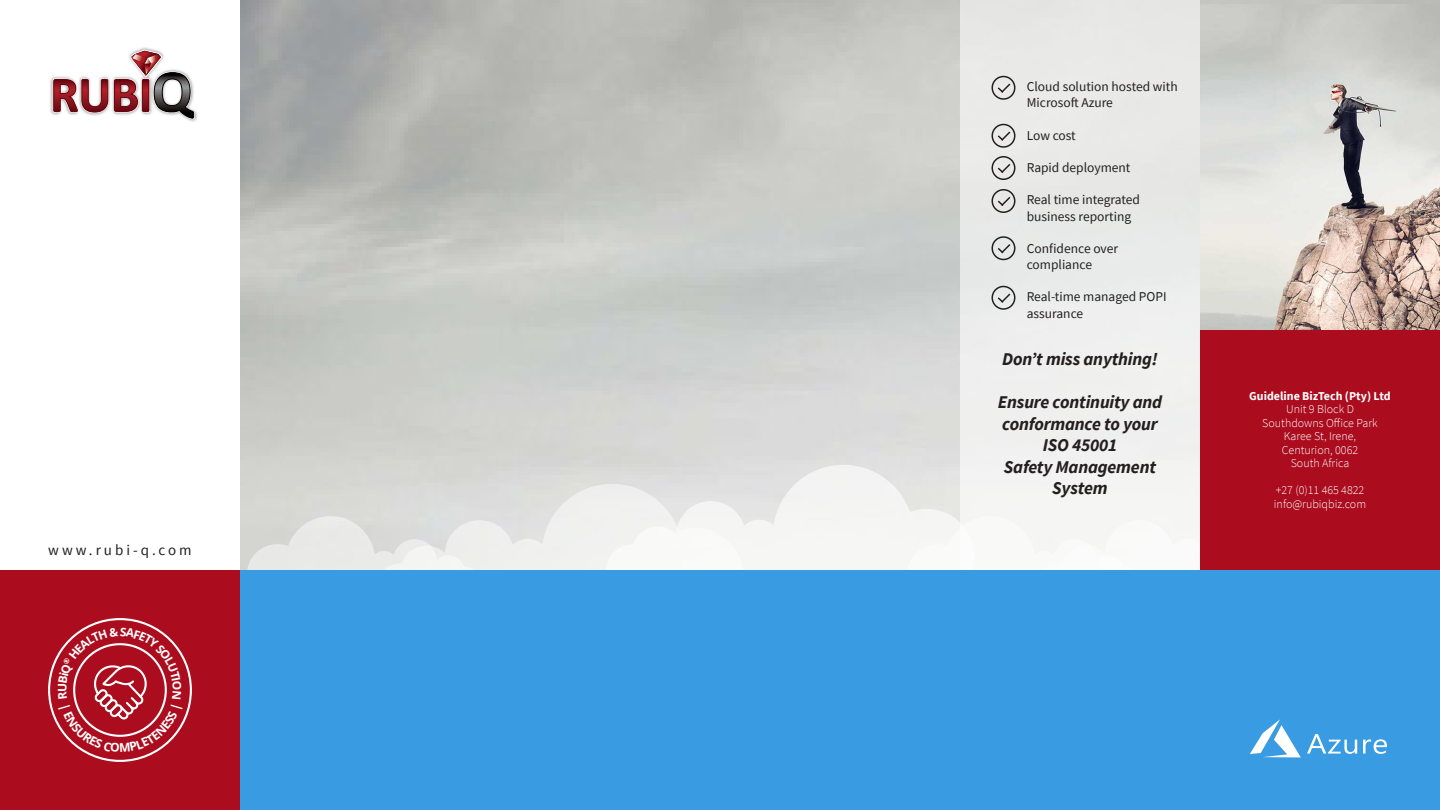
<style>
.page{position:relative;width:1440px;height:810px;background:#fff}
.page>*{position:absolute;margin:0;border:0;box-sizing:border-box;transform-origin:0 0}
.t1{font:italic 700 18px/21.6px "Source Sans Pro";letter-spacing:-.01em;color:#231f20}
.t2{font:15px "Source Sans Pro";letter-spacing:.2em;color:#231f20}
.t3{font:13.5px/16.2px "Source Sans Pro";color:#231f20}
.t4{font:300 12px "Source Sans Pro";color:#fff}
.t5{font:700 12px/13.5px "Source Sans Pro";color:#fff;text-align:center}
.s1{font-weight:300}
</style>
<div class="page">
<div style="left:960px;top:0;width:240px;height:572px;background:#eaebe9"></div>
<svg style="left:606px;top:465px;width:369px;height:105px;fill:#f3f3f3"></svg>
<svg style="left:375px;top:484px;width:368px;height:86px"></svg>
<svg style="left:247px;top:516px;width:234px;height:54px;background:#e4e5e2"></svg>
<div style="left:1034px;top:484px;width:166px;height:86px;background:#f5f5f3"></div>
<div style="left:907px;top:516px;width:234px;height:54px;background:#f9f9f8"></div>
<div style="left:240px;top:570px;width:1200px;height:240px;background:#399be2"></div>
<svg style="left:1250px;top:719px;width:137px;height:38px"></svg>
<div style="left:0;top:570px;width:240px;height:240px;background:#ab0d1f"></div>
<div style="left:49px;top:46px;width:149px;height:77px;background:#231f20;opacity:.5"></div>
<svg style="left:52px;top:49px;width:144px;height:71px"></svg>
<div style="left:1200px;top:330px;width:240px;height:240px;background:#ab0d1f"></div>
<div style="left:992px;top:76px;width:23px;height:24px;border:2px solid #231f20;border-radius:50%"></div>
<svg style="left:997px;top:82px;width:15px;height:12px"></svg>
<div style="left:992px;top:124px;width:23px;height:24px;border:2px solid #231f20;border-radius:50%"></div>
<svg style="left:997px;top:130px;width:15px;height:12px"></svg>
<div style="left:992px;top:156px;width:23px;height:24px;border:2px solid #231f20;border-radius:50%"></div>
<svg style="left:996px;top:162px;width:16px;height:13px"></svg>
<div style="left:992px;top:189px;width:23px;height:24px;border:2px solid #231f20;border-radius:50%"></div>
<svg style="left:996px;top:195px;width:16px;height:13px"></svg>
<div style="left:992px;top:236px;width:23px;height:24px;border:2px solid #231f20;border-radius:50%"></div>
<svg style="left:996px;top:242px;width:16px;height:13px"></svg>
<div style="left:992px;top:286px;width:23px;height:24px;border:2px solid #231f20;border-radius:50%"></div>
<svg style="left:997px;top:292px;width:15px;height:12px"></svg>
<img style="left:1200px;top:4px;width:240px;height:326px">
<svg style="left:58px;top:627px;width:125px;height:125px"></svg>
<p class="t2" style="left:48px;top:541px;width:145px">www.rubi-q.com</p>
<p class="t3" style="left:1027px;top:78px;width:153px">Cloud solution hosted with<br>Microsoft Azure</p>
<p class="t3" style="left:1027px;top:127px;width:51px">Low cost</p>
<p class="t3" style="left:1027px;top:159px;width:105px">Rapid deployment</p>
<p class="t3" style="left:1027px;top:192px;width:115px">Real time integrated business reporting</p>
<p class="t3" style="left:1027px;top:240px;width:93px">Confidence over</p>
<p class="t3" style="left:1027px;top:256px;width:67px">compliance</p>
<p class="t3" style="left:1027px;top:289px;width:141px">Real-time managed POPI assurance</p>
<p class="t1" style="left:1002px;top:348px;width:157px">Don’t miss anything!</p>
<p class="t1" style="left:998px;top:391px;width:166px">Ensure continuity and conformance to your</p>
<p class="t1" style="left:1043px;top:434px;width:76px">ISO 45001</p>
<p class="t1" style="left:1004px;top:455px;width:154px">Safety Management</p>
<p class="t1" style="left:1052px;top:477px;width:57px">System</p>
<p class="t5" style="left:1249px;top:389px;width:143px">Guideline BizTech (Pty) Ltd<br><span class="s1">Unit 9 Block D</span></p>
<p class="t4" style="left:1262px;top:415px;width:117px">Southdowns Office Park</p>
<p class="t4" style="left:1284px;top:429px;width:74px">Karee St, Irene,</p>
<p class="t4" style="left:1282px;top:442px;width:78px">Centurion, 0062</p>
<p class="t4" style="left:1291px;top:456px;width:60px">South Africa</p>
<p class="t4" style="left:1276px;top:483px;width:90px">+27 (0)11 465 4822</p>
<p class="t4" style="left:1274px;top:496px;width:94px">info@rubiqbiz.com</p>
</div>
